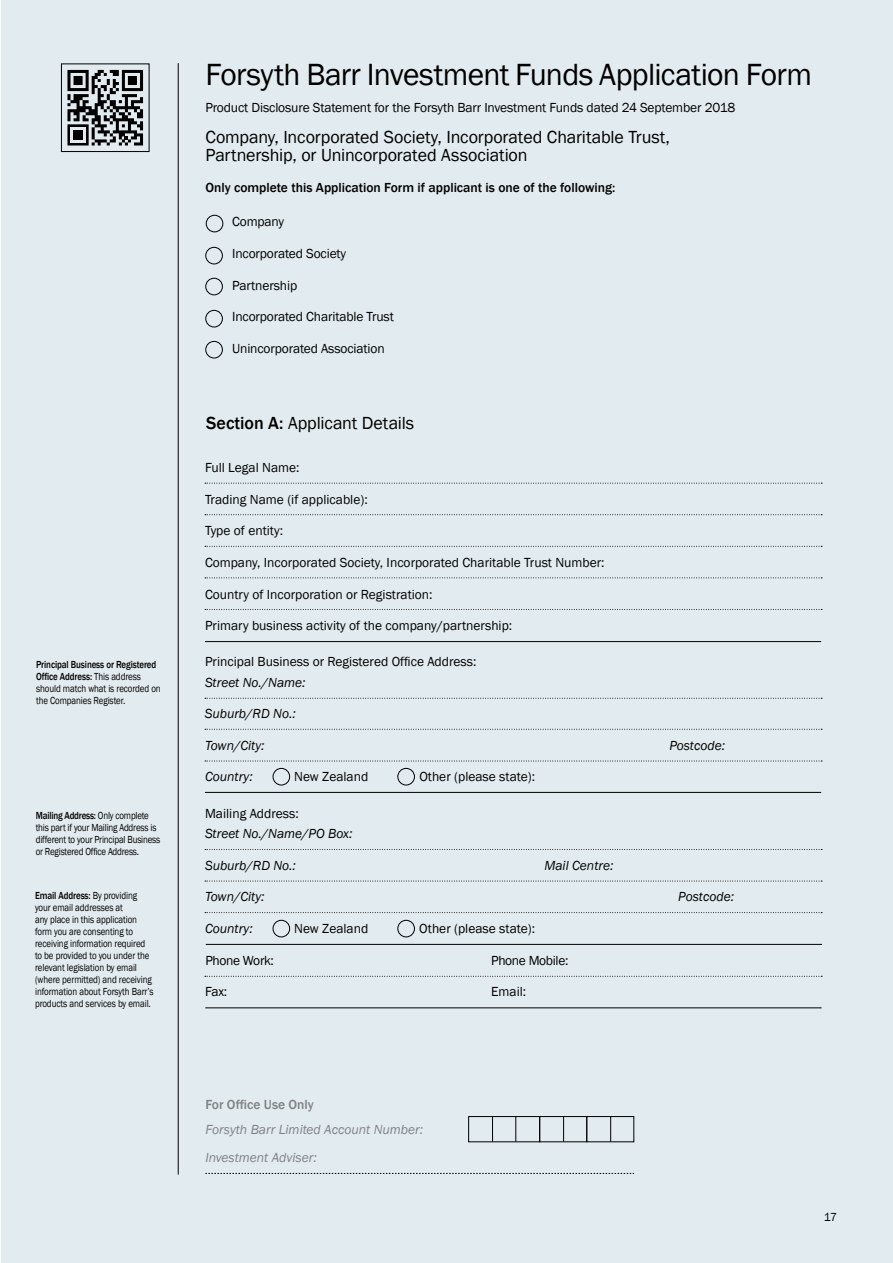
<style>
.page{position:relative;width:893px;height:1263px;background:#fff}
.page>*{position:absolute;margin:0;border:0;box-sizing:border-box;transform-origin:0 0}
.t1{font:31.5px "Franklin Gothic";letter-spacing:-.02em;color:#000}
.t2{font:18px/18px "Franklin Gothic";letter-spacing:-.005em;color:#000}
.t3{font:13.5px "Franklin Gothic";color:#000}
.t4{font:italic 13.5px "Franklin Gothic";color:#000}
.t5{font:500 13.5px "Franklin Gothic";color:#000}
.t6{font:italic 13.5px/28.5px "Franklin Gothic";color:#808285}
.t7{font:13.5px "Franklin Gothic";letter-spacing:-.025em;color:#000}
.t8{font:500 13.5px "Franklin Gothic";color:#808285}
.t9{font:12px "Franklin Gothic";color:#000}
.t10{font:10.5px/12px "Franklin Gothic";letter-spacing:-.01em;color:#000;scale:.85 1}
.s1{font-weight:500}
</style>
<div class="page">
<div style="left:1px;top:0;width:892px;height:1263px;background:#e2ebef"></div>
<hr style="left:178px;top:63px;width:1px;height:1111px;background:#000">
<svg style="left:205px;top:1173px;width:429px;height:1px"></svg>
<div style="left:468px;top:1116px;width:72px;height:26px;border:1px solid #000"></div>
<svg style="left:492px;top:1116px;width:1px;height:25px"></svg>
<svg style="left:516px;top:1116px;width:1px;height:25px"></svg>
<div style="left:539px;top:1116px;width:48px;height:26px;border:1px solid #000"></div>
<svg style="left:563px;top:1116px;width:1px;height:25px"></svg>
<div style="left:587px;top:1116px;width:47px;height:26px;border:1px solid #000"></div>
<svg style="left:610px;top:1116px;width:1px;height:25px"></svg>
<div style="left:206px;top:215px;width:17px;height:17px;border:1px solid #000;border-radius:50%"></div>
<div style="left:205px;top:247px;width:18px;height:17px;border:1px solid #000;border-radius:50%"></div>
<div style="left:205px;top:278px;width:18px;height:17px;border:1px solid #000;border-radius:50%"></div>
<div style="left:205px;top:310px;width:18px;height:17px;border:1px solid #000;border-radius:50%"></div>
<div style="left:205px;top:341px;width:18px;height:17px;border:1px solid #000;border-radius:50%"></div>
<svg style="left:205px;top:483px;width:617px;height:1px"></svg>
<svg style="left:205px;top:514px;width:617px;height:1px"></svg>
<svg style="left:205px;top:546px;width:617px;height:1px"></svg>
<svg style="left:205px;top:577px;width:617px;height:1px"></svg>
<svg style="left:205px;top:609px;width:617px;height:1px"></svg>
<hr style="left:205px;top:641px;width:616px;height:1px;background:#000">
<hr style="left:205px;top:792px;width:616px;height:1px;background:#000">
<svg style="left:205px;top:698px;width:617px;height:1px"></svg>
<svg style="left:205px;top:729px;width:617px;height:1px"></svg>
<svg style="left:205px;top:761px;width:617px;height:1px"></svg>
<div style="left:273px;top:768px;width:17px;height:17px;border:1px solid #000;border-radius:50%"></div>
<div style="left:397px;top:768px;width:18px;height:17px;border:1px solid #000;border-radius:50%"></div>
<svg style="left:205px;top:849px;width:617px;height:1px"></svg>
<svg style="left:205px;top:881px;width:617px;height:1px"></svg>
<svg style="left:205px;top:912px;width:617px;height:1px"></svg>
<hr style="left:206px;top:944px;width:616px;height:1px;background:#000">
<div style="left:273px;top:920px;width:17px;height:17px;border:1px solid #000;border-radius:50%"></div>
<div style="left:397px;top:920px;width:18px;height:17px;border:1px solid #000;border-radius:50%"></div>
<svg style="left:205px;top:976px;width:617px;height:1px"></svg>
<hr style="left:205px;top:1007px;width:616px;height:1px;background:#000">
<div style="left:61px;top:64px;width:88px;height:88px;background:linear-gradient(to right,#e2ebef,#e1eaee)"></div>
<svg style="left:67px;top:70px;width:76px;height:75px"></svg>
<div style="left:61px;top:64px;width:88px;height:88px;border:1px solid #000"></div>
<p class="t10" style="left:36px;top:658px;width:148px"><span class="s1">Principal Business or Registered<br>Office Address:</span> This address should match what is recorded on the Companies Register.</p>
<p class="t10" style="left:36px;top:809px;width:148px"><span class="s1">Mailing Address:</span> Only complete this part if your Mailing Address is different to your Principal Business or Registered Office Address.</p>
<p class="t10" style="left:35px;top:890px;width:141px"><span class="s1">Email Address:</span> By providing your email addresses at<br>any place in this application form you are consenting to receiving information required to be provided to you under the relevant legislation by email (where permitted) and receiving information about Forsyth Barr’s products and services by email.</p>
<h1 class="t1" style="left:205px;top:55px;width:608px">Forsyth Barr Investment Funds Application Form</h1>
<p class="t3" style="left:205px;top:99px;width:531px">Product Disclosure Statement for the Forsyth Barr Investment Funds dated 24 September 2018</p>
<h2 class="t2" style="left:205px;top:128px;width:466px">Company, Incorporated Society, Incorporated Charitable Trust,<br>Partnership, or Unincorporated Association</h2>
<p class="t5" style="left:205px;top:179px;width:411px">Only complete this Application Form if applicant is one of the following:</p>
<p class="t3" style="left:232px;top:213px;width:53px">Company</p>
<p class="t3" style="left:232px;top:245px;width:116px">Incorporated Society</p>
<p class="t3" style="left:232px;top:277px;width:67px">Partnership</p>
<p class="t3" style="left:232px;top:308px;width:163px">Incorporated Charitable Trust</p>
<p class="t3" style="left:232px;top:340px;width:154px">Unincorporated Association</p>
<h2 class="t2" style="left:206px;top:415px;width:209px"><span class="s1">Section A:</span> Applicant Details</h2>
<p class="t3" style="left:205px;top:459px;width:96px">Full Legal Name:</p>
<p class="t3" style="left:205px;top:491px;width:164px">Trading Name (if applicable):</p>
<p class="t3" style="left:205px;top:522px;width:80px">Type of entity:</p>
<p class="t3" style="left:205px;top:554px;width:401px">Company, Incorporated Society, Incorporated Charitable Trust Number:</p>
<p class="t3" style="left:205px;top:586px;width:229px">Country of Incorporation or Registration:</p>
<p class="t3" style="left:205px;top:617px;width:309px">Primary business activity of the company/partnership:</p>
<p class="t3" style="left:205px;top:654px;width:273px">Principal Business or Registered Office Address:</p>
<p class="t4" style="left:205px;top:674px;width:102px">Street No./Name:</p>
<p class="t4" style="left:205px;top:705px;width:93px">Suburb/RD No.:</p>
<p class="t4" style="left:205px;top:737px;width:61px">Town/City:</p>
<p class="t4" style="left:669px;top:737px;width:57px">Postcode:</p>
<p class="t4" style="left:205px;top:768px;width:49px">Country:</p>
<p class="t3" style="left:294px;top:768px;width:76px">New Zealand</p>
<p class="t3" style="left:419px;top:768px;width:117px">Other (please state):</p>
<p class="t3" style="left:205px;top:805px;width:95px">Mailing Address:</p>
<p class="t4" style="left:205px;top:825px;width:149px">Street No./Name/PO Box:</p>
<p class="t4" style="left:205px;top:857px;width:93px">Suburb/RD No.:</p>
<p class="t4" style="left:544px;top:857px;width:71px">Mail Centre:</p>
<p class="t4" style="left:205px;top:888px;width:61px">Town/City:</p>
<p class="t4" style="left:678px;top:888px;width:57px">Postcode:</p>
<p class="t4" style="left:205px;top:920px;width:49px">Country:</p>
<p class="t3" style="left:294px;top:920px;width:76px">New Zealand</p>
<p class="t3" style="left:419px;top:920px;width:117px">Other (please state):</p>
<p class="t7" style="left:205px;top:952px;width:70px">Phone Work:</p>
<p class="t7" style="left:491px;top:952px;width:79px">Phone Mobile:</p>
<p class="t3" style="left:205px;top:983px;width:23px">Fax:</p>
<p class="t3" style="left:491px;top:983px;width:37px">Email:</p>
<p class="t8" style="left:205px;top:1096px;width:110px">For Office Use Only</p>
<p class="t6" style="left:205px;top:1115px;width:219px">Forsyth Barr Limited Account Number:<br>Investment Adviser:</p>
<p class="t9" style="left:824px;top:1209px;width:15px">17</p>
</div>
